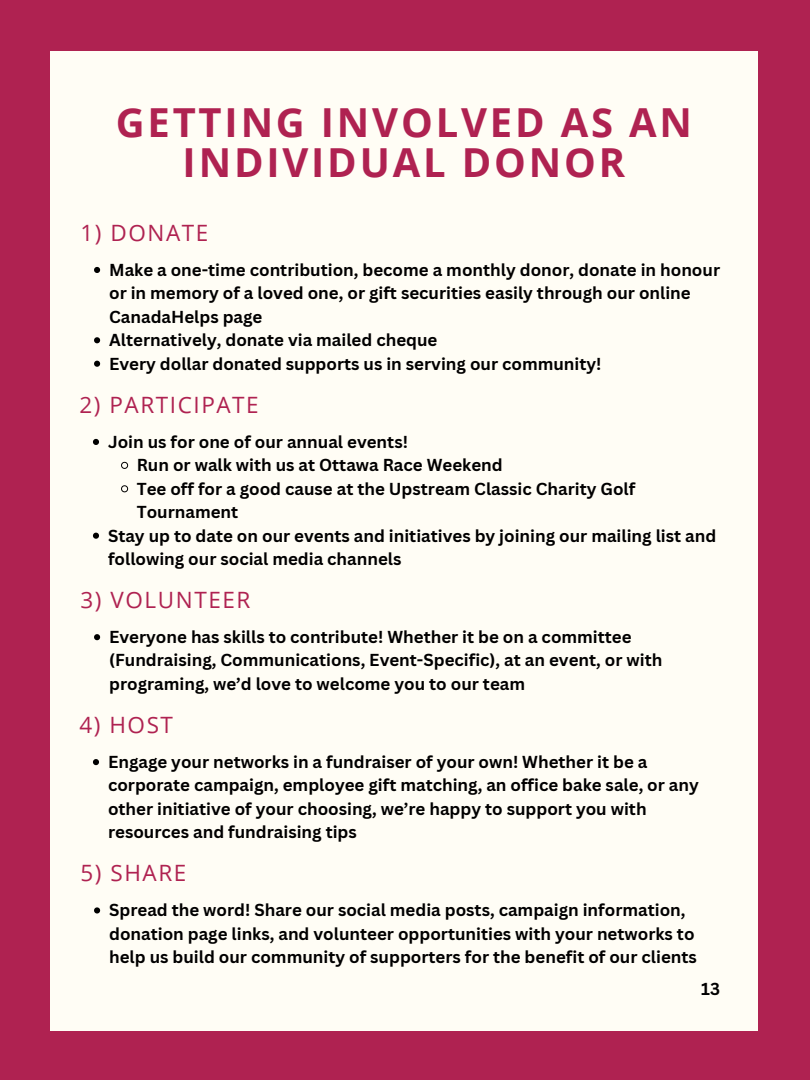
<style>
.page{position:relative;width:810px;height:1080px;background:#af2251}
.page>*{position:absolute;margin:0;border:0;box-sizing:border-box;transform-origin:0 0}
.t1{font:700 40px/39.9px "Open Sans";letter-spacing:.07em;color:#af2251;text-align:center}
.t2{font:22.5px "Open Sans";letter-spacing:.07em;color:#af2251}
.t3{font:700 16.88px/23.4px "Canva Sans";color:#000}
</style>
<div class="page">
<div style="left:50px;top:51px;width:708px;height:980px;background:#fffdf5"></div>
<svg style="left:94px;top:267px;width:6px;height:6px"></svg>
<svg style="left:94px;top:337px;width:6px;height:6px"></svg>
<svg style="left:94px;top:361px;width:6px;height:6px"></svg>
<svg style="left:93px;top:439px;width:6px;height:6px"></svg>
<svg style="left:121px;top:462px;width:7px;height:7px"></svg>
<svg style="left:121px;top:485px;width:7px;height:7px"></svg>
<svg style="left:93px;top:533px;width:6px;height:6px"></svg>
<svg style="left:94px;top:634px;width:6px;height:6px"></svg>
<svg style="left:93px;top:759px;width:6px;height:6px"></svg>
<svg style="left:94px;top:907px;width:6px;height:7px"></svg>
<h1 class="t1" style="left:116px;top:101px;width:578px">GETTING INVOLVED AS AN<br>INDIVIDUAL DONOR</h1>
<h2 class="t2" style="left:80px;top:217px;width:130px">1) DONATE</h2>
<p class="t3" style="left:109px;top:258px;width:613px">Make a one-time contribution, become a monthly donor, donate in honour or in memory of a loved one, or gift securities easily through our online<br>CanadaHelps page</p>
<p class="t3" style="left:109px;top:328px;width:330px">Alternatively, donate via mailed cheque</p>
<p class="t3" style="left:109px;top:351px;width:494px">Every dollar donated supports us in serving our community!</p>
<h2 class="t2" style="left:79px;top:388px;width:181px">2) PARTICIPATE</h2>
<p class="t3" style="left:108px;top:430px;width:301px">Join us for one of our annual events!</p>
<p class="t3" style="left:137px;top:453px;width:368px">Run or walk with us at Ottawa Race Weekend</p>
<p class="t3" style="left:137px;top:476px;width:500px">Tee off for a good cause at the Upstream Classic Charity Golf<br>Tournament</p>
<p class="t3" style="left:108px;top:523px;width:610px">Stay up to date on our events and initiatives by joining our mailing list and following our social media channels</p>
<h2 class="t2" style="left:80px;top:584px;width:172px">3) VOLUNTEER</h2>
<p class="t3" style="left:109px;top:625px;width:555px">Everyone has skills to contribute! Whether it be on a committee (Fundraising, Communications, Event-Specific), at an event, or with programing, we’d love to welcome you to our team</p>
<h2 class="t2" style="left:79px;top:709px;width:95px">4) HOST</h2>
<p class="t3" style="left:108px;top:750px;width:592px">Engage your networks in a fundraiser of your own! Whether it be a corporate campaign, employee gift matching, an office bake sale, or any other initiative of your choosing, we’re happy to support you with resources and fundraising tips</p>
<h2 class="t2" style="left:80px;top:857px;width:107px">5) SHARE</h2>
<p class="t3" style="left:109px;top:898px;width:589px">Spread the word! Share our social media posts, campaign information, donation page links, and volunteer opportunities with your networks to help us build our community of supporters for the benefit of our clients</p>
<p class="t3" style="left:701px;top:977px;width:20px">13</p>
</div>
